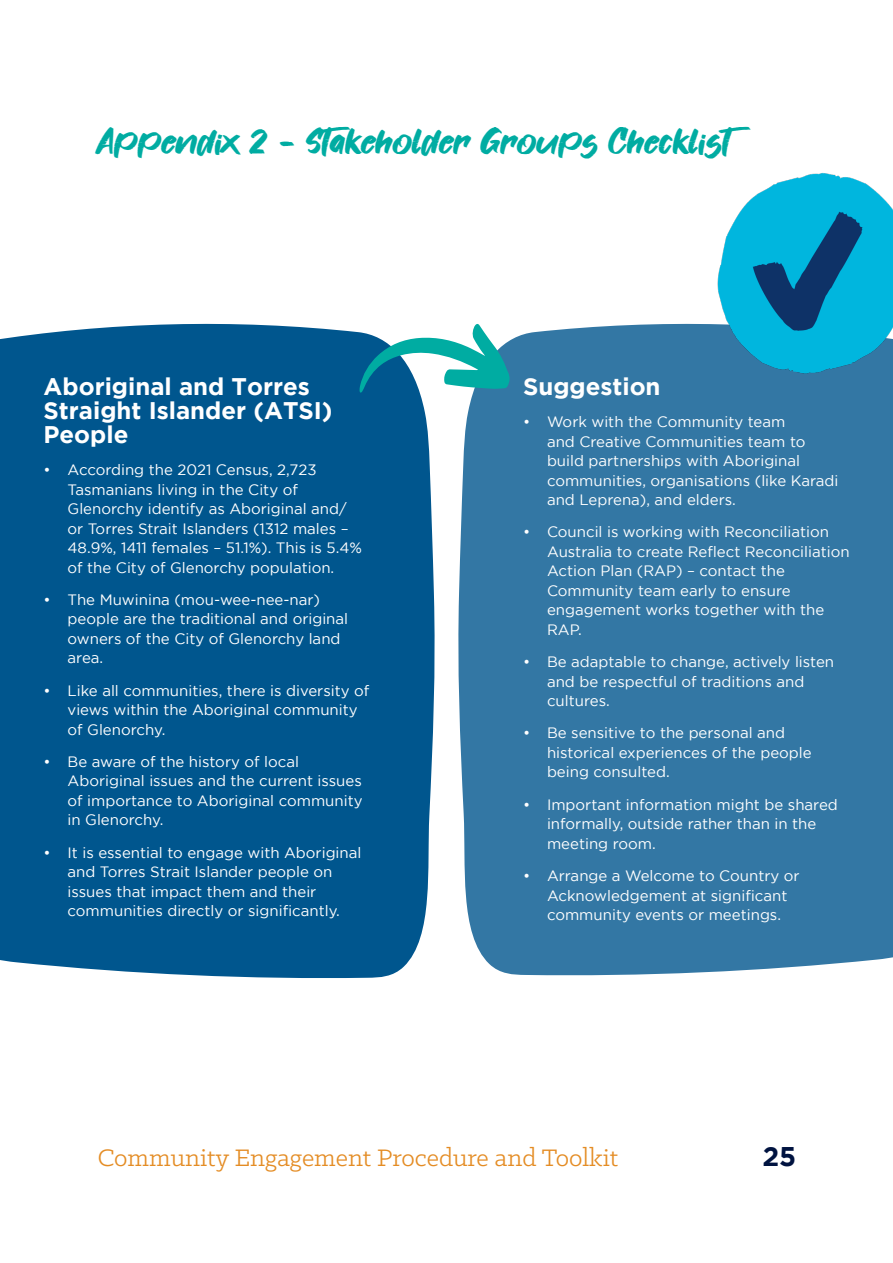
<style>
.page{position:relative;width:893px;height:1263px;background:#fff}
.page>*{position:absolute;margin:0;border:0;box-sizing:border-box;transform-origin:0 0}
.staff_tool_heading{font:36px "Fonters";color:#00aca2}
.t1{font:27px "Klinic Slab";color:#e48c24}
.t2{font:700 27px "Gotham";color:#001340}
.bold_white{font:700 24px/24px "Gotham";color:#fff}
.body_white_bullet{font:15px/19.5px "Gotham";color:#fff}
</style>
<div class="page">
<div style="left:0;top:323px;width:435px;height:655px;background:#00568e"></div>
<div style="left:458px;top:323px;width:435px;height:653px;background:#3377a4"></div>
<svg style="left:360px;top:323px;width:150px;height:70px"></svg>
<img style="left:694px;top:173px;width:199px;height:225px">
<p class="staff_tool_heading" style="left:98px;top:119px;width:658px">Appendix 2 - Stakeholder Groups Checklist</p>
<p class="bold_white" style="left:44px;top:374px;width:291px">Aboriginal and Torres<br>Straight Islander (ATSI)<br>People</p>
<p class="body_white_bullet" style="left:68px;top:460px;width:296px;text-indent:-24px">• According the 2021 Census, 2,723<br>Tasmanians living in the City of Glenorchy identify as Aboriginal and/ or Torres Strait Islanders (1312 males – 48.9%, 1411 females – 51.1%). This is 5.4% of the City of Glenorchy population.</p>
<p class="body_white_bullet" style="left:68px;top:590px;width:282px;text-indent:-24px">• The Muwinina (mou-wee-nee-nar) people are the traditional and original owners of the City of Glenorchy land area.</p>
<p class="body_white_bullet" style="left:68px;top:680px;width:303px;text-indent:-24px">• Like all communities, there is diversity of views within the Aboriginal community of Glenorchy.</p>
<p class="body_white_bullet" style="left:68px;top:752px;width:297px;text-indent:-24px">• Be aware of the history of local<br>Aboriginal issues and the current issues of importance to Aboriginal community in Glenorchy.</p>
<p class="body_white_bullet" style="left:68px;top:842px;width:295px;text-indent:-24px">• It is essential to engage with Aboriginal and Torres Strait Islander people on issues that impact them and their communities directly or significantly.</p>
<p class="bold_white" style="left:523px;top:374px;width:139px">Suggestion</p>
<p class="body_white_bullet" style="left:547px;top:412px;width:293px;text-indent:-24px">• Work with the Community team<br>and Creative Communities team to build partnerships with Aboriginal communities, organisations (like Karadi and Leprena), and elders.</p>
<p class="body_white_bullet" style="left:547px;top:522px;width:304px;text-indent:-24px">• Council is working with Reconciliation<br>Australia to create Reflect Reconciliation<br>Action Plan (RAP) – contact the<br>Community team early to ensure engagement works together with the<br>RAP.</p>
<p class="body_white_bullet" style="left:547px;top:652px;width:289px;text-indent:-24px">• Be adaptable to change, actively listen and be respectful of traditions and cultures.</p>
<p class="body_white_bullet" style="left:547px;top:723px;width:266px;text-indent:-24px">• Be sensitive to the personal and historical experiences of the people being consulted.</p>
<p class="body_white_bullet" style="left:547px;top:794px;width:292px;text-indent:-24px">• Important information might be shared informally, outside rather than in the meeting room.</p>
<p class="body_white_bullet" style="left:547px;top:866px;width:254px;text-indent:-24px">• Arrange a Welcome to Country or<br>Acknowledgement at significant community events or meetings.</p>
<h2 class="t1" style="left:98px;top:1141px;width:522px">Community Engagement Procedure and Toolkit</h2>
<h2 class="t2" style="left:762px;top:1140px;width:35px">25</h2>
</div>
